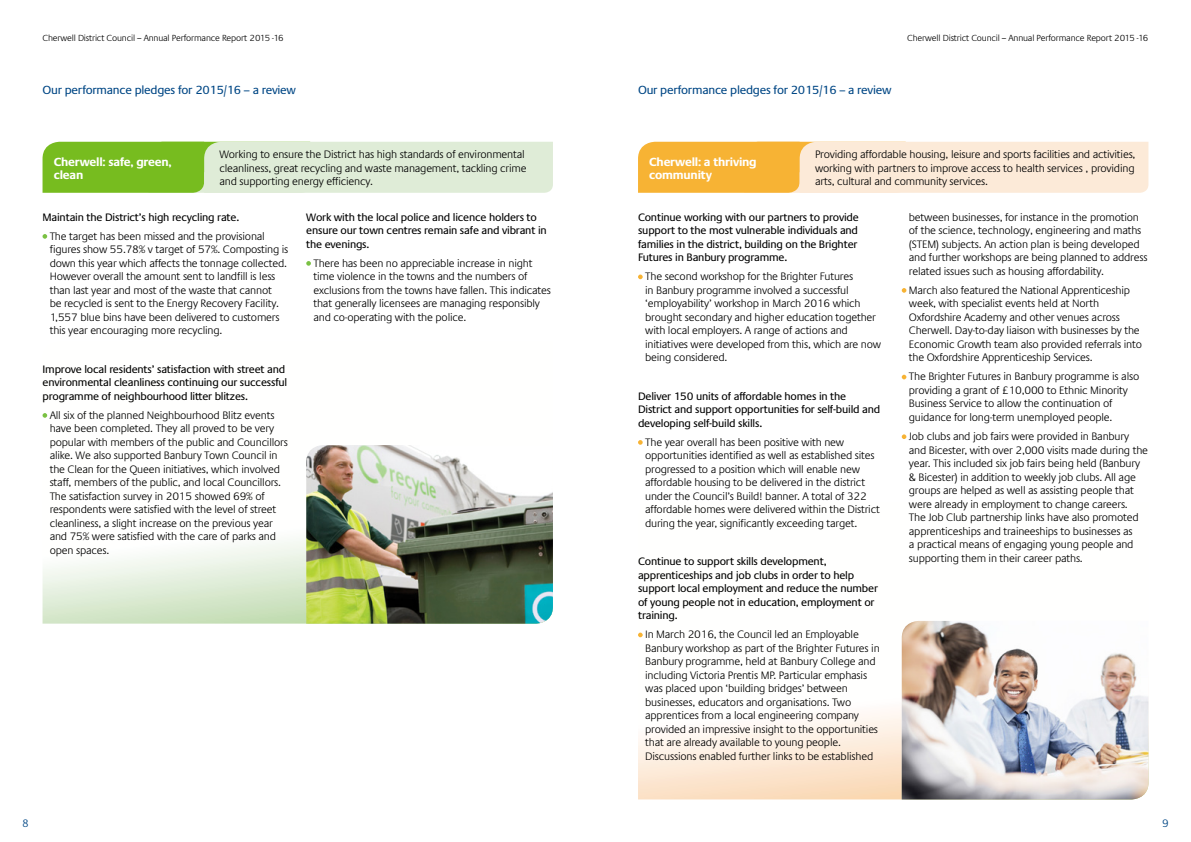
<style>
.page{position:relative;width:1191px;height:842px;background:#fff}
.page>*{position:absolute;margin:0;border:0;box-sizing:border-box;transform-origin:0 0}
.t1{font:12px "Praxis LT Pro";letter-spacing:-.02em;color:#004785}
.t2{font:700 12px/13.5px "Praxis LT Pro";letter-spacing:-.02em;color:#fff}
.t3{font:300 11px/13.5px "Praxis LT Pro";letter-spacing:-.02em;color:#000}
.t4{font:11px/13.5px "Praxis LT Pro";letter-spacing:-.02em;color:#000}
.t5{font:300 11px "Praxis LT Pro";color:#004785}
.t6{font:300 9px "Praxis LT Pro";letter-spacing:-.02em;color:#000}
</style>
<div class="page">
<svg style="left:43px;top:414px;width:263px;height:210px"></svg>
<svg style="left:638px;top:632px;width:263px;height:167px"></svg>
<svg style="left:638px;top:275px;width:4px;height:4px"></svg>
<svg style="left:638px;top:440px;width:4px;height:5px"></svg>
<svg style="left:638px;top:633px;width:4px;height:4px"></svg>
<svg style="left:901px;top:288px;width:5px;height:5px"></svg>
<svg style="left:901px;top:375px;width:5px;height:4px"></svg>
<svg style="left:901px;top:434px;width:5px;height:5px"></svg>
<svg style="left:43px;top:142px;width:510px;height:51px;background:#bedc9d"></svg>
<svg style="left:43px;top:234px;width:4px;height:5px"></svg>
<svg style="left:43px;top:413px;width:4px;height:5px"></svg>
<svg style="left:306px;top:261px;width:5px;height:5px"></svg>
<svg style="left:638px;top:142px;width:510px;height:51px;background:#fad8a4"></svg>
<img style="left:306px;top:445px;width:247px;height:179px">
<img style="left:901px;top:621px;width:247px;height:178px">
<p class="t6" style="left:43px;top:32px;width:243px">Cherwell District Council – Annual Performance Report 2015 -16</p>
<p class="t6" style="left:907px;top:32px;width:243px">Cherwell District Council – Annual Performance Report 2015 -16</p>
<p class="t1" style="left:43px;top:83px;width:255px">Our performance pledges for 2015/16 – a review</p>
<p class="t1" style="left:638px;top:83px;width:255px">Our performance pledges for 2015/16 – a review</p>
<p class="t2" style="left:54px;top:155px;width:119px">Cherwell: safe, green, clean</p>
<p class="t3" style="left:219px;top:148px;width:308px">Working to ensure the District has high standards of environmental cleanliness, great recycling and waste management, tackling crime and supporting energy efficiency.</p>
<p class="t4" style="left:43px;top:210px;width:198px">Maintain the District’s high recycling rate.</p>
<p class="t3" style="left:50px;top:229px;width:240px">The target has been missed and the provisional figures show 55.78% v target of 57%. Composting is down this year which affects the tonnage collected.<br>However overall the amount sent to landfill is less than last year and most of the waste that cannot<br>be recycled is sent to the Energy Recovery Facility.<br>1,557 blue bins have been delivered to customers this year encouraging more recycling.</p>
<p class="t4" style="left:43px;top:362px;width:246px">Improve local residents’ satisfaction with street and environmental cleanliness continuing our successful programme of neighbourhood litter blitzes.</p>
<p class="t3" style="left:50px;top:408px;width:240px">All six of the planned Neighbourhood Blitz events have been completed. They all proved to be very popular with members of the public and Councillors alike. We also supported Banbury Town Council in the Clean for the Queen initiatives, which involved staff, members of the public, and local Councillors.<br>The satisfaction survey in 2015 showed 69% of respondents were satisfied with the level of street cleanliness, a slight increase on the previous year and 75% were satisfied with the care of parks and open spaces.</p>
<p class="t4" style="left:306px;top:210px;width:242px">Work with the local police and licence holders to ensure our town centres remain safe and vibrant in the evenings.</p>
<p class="t3" style="left:313px;top:256px;width:239px">There has been no appreciable increase in night time violence in the towns and the numbers of exclusions from the towns have fallen. This indicates that generally licensees are managing responsibly and co-operating with the police.</p>
<p class="t2" style="left:649px;top:155px;width:109px">Cherwell: a thriving community</p>
<p class="t3" style="left:815px;top:148px;width:322px;text-align:justify">Providing affordable housing, leisure and sports facilities and activities, working with partners to improve access to health services , providing arts, cultural and community services.</p>
<p class="t4" style="left:638px;top:210px;width:222px">Continue working with our partners to provide support to the most vulnerable individuals and families in the district, building on the Brighter Futures in Banbury programme.</p>
<p class="t3" style="left:645px;top:270px;width:237px">The second workshop for the Brighter Futures<br>in Banbury programme involved a successful ‘employability’ workshop in March 2016 which brought secondary and higher education together with local employers. A range of actions and initiatives were developed from this, which are now being considered.</p>
<p class="t4" style="left:638px;top:389px;width:244px">Deliver 150 units of affordable homes in the<br>District and support opportunities for self-build and developing self-build skills.</p>
<p class="t3" style="left:645px;top:435px;width:236px">The year overall has been positive with new opportunities identified as well as established sites progressed to a position which will enable new affordable housing to be delivered in the district under the Council’s Build! banner. A total of 322 affordable homes were delivered within the District during the year, significantly exceeding target.</p>
<p class="t4" style="left:638px;top:555px;width:241px">Continue to support skills development, apprenticeships and job clubs in order to help support local employment and reduce the number of young people not in education, employment or training.</p>
<p class="t3" style="left:645px;top:628px;width:236px">In March 2016, the Council led an Employable Banbury workshop as part of the Brighter Futures in Banbury programme, held at Banbury College and including Victoria Prentis MP. Particular emphasis was placed upon ‘building bridges’ between businesses, educators and organisations. Two apprentices from a local engineering company provided an impressive insight to the opportunities that are already available to young people.<br>Discussions enabled further links to be established</p>
<p class="t3" style="left:909px;top:210px;width:240px">between businesses, for instance in the promotion of the science, technology, engineering and maths (STEM) subjects. An action plan is being developed and further workshops are being planned to address related issues such as housing affordability.</p>
<p class="t3" style="left:909px;top:283px;width:235px">March also featured the National Apprenticeship week, with specialist events held at North Oxfordshire Academy and other venues across Cherwell. Day-to-day liaison with businesses by the Economic Growth team also provided referrals into the Oxfordshire Apprenticeship Services.</p>
<p class="t3" style="left:909px;top:370px;width:232px">The Brighter Futures in Banbury programme is also providing a grant of £10,000 to Ethnic Minority Business Service to allow the continuation of guidance for long-term unemployed people.</p>
<p class="t3" style="left:909px;top:430px;width:241px">Job clubs and job fairs were provided in Banbury and Bicester, with over 2,000 visits made during the year. This included six job fairs being held (Banbury &amp; Bicester) in addition to weekly job clubs. All age groups are helped as well as assisting people that were already in employment to change careers.<br>The Job Club partnership links have also promoted apprenticeships and traineeships to businesses as<br>a practical means of engaging young people and supporting them in their career paths.</p>
<p class="t5" style="left:22px;top:817px;width:8px">8</p>
<p class="t5" style="left:1162px;top:817px;width:8px">9</p>
</div>
